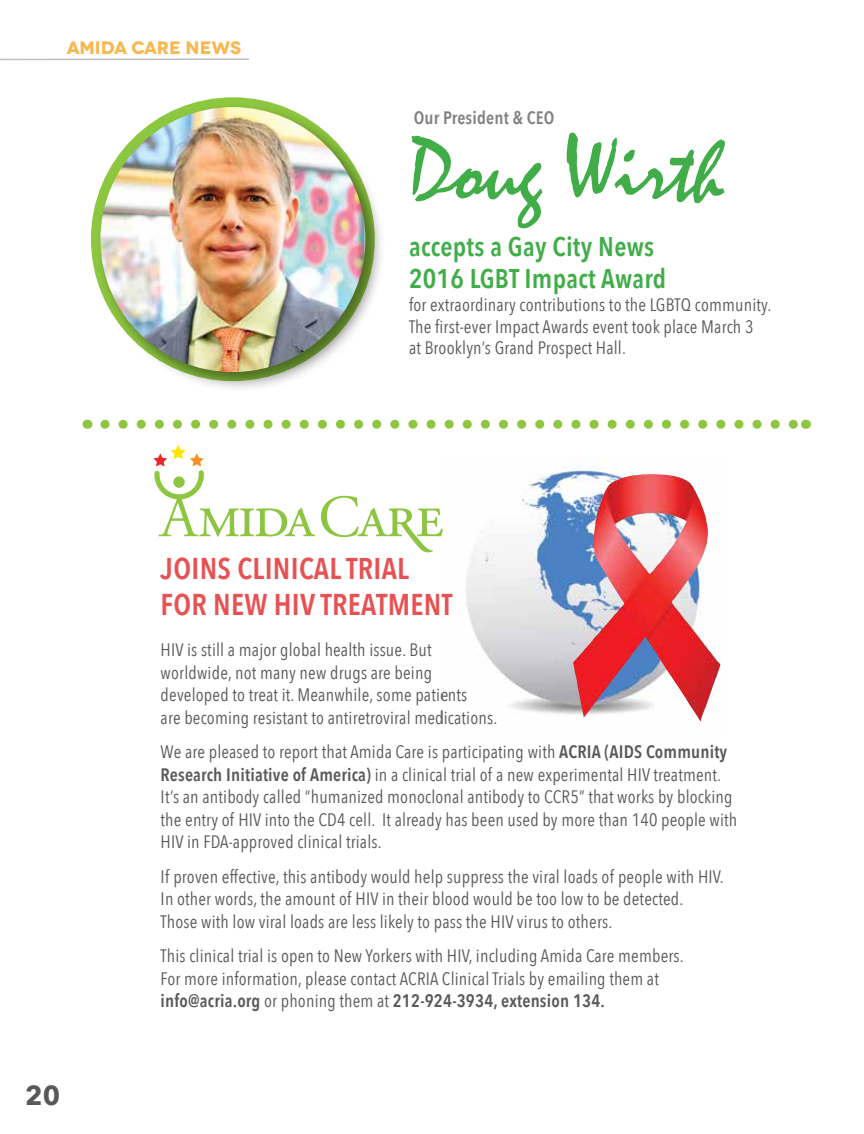
<style>
.page{position:relative;width:864px;height:1134px;background:#fff}
.page>*{position:absolute;margin:0;border:0;box-sizing:border-box;transform-origin:0 0}
.t1{font:90px "Mistral";letter-spacing:-.01em;color:#41ad49}
.t2{font:600 30px/36px "Avenir Next Condensed";letter-spacing:.01em;color:#e75153}
.t3{font:600 27px/32.4px "Avenir Next Condensed";letter-spacing:.01em;color:#41ad49}
.t4{font:700 27px "Avenir Next";color:#58595b}
.t5{font:18px/22.5px "Avenir Next Condensed";letter-spacing:.01em;color:#58595b}
.t6{font:600 18px "Avenir Next Condensed";letter-spacing:.01em;color:#808285}
.t7{font:700 18px "Novecentowide";letter-spacing:-.01em;color:#f6b84f}
.s1{font-weight:600}
</style>
<div class="page">
<hr style="left:0;top:58px;width:249px;height:2px;background:#bcbec0">
<svg style="left:105px;top:420px;width:692px;height:9px"></svg>
<svg style="left:153px;top:445px;width:289px;height:108px"></svg>
<div style="left:153px;top:542px;width:257px;height:19px;background:#fff"></div>
<img style="left:442px;top:457px;width:279px;height:265px">
<img style="left:573px;top:474px;width:147px;height:247px">
<div style="left:96px;top:103px;width:290px;height:290px;background:#000;opacity:.45"></div>
<img style="left:100px;top:107px;width:265px;height:265px;border-radius:132px">
<p class="t7" style="left:67px;top:37px;width:176px">AMIDA CARE NEWS</p>
<p class="t6" style="left:414px;top:107px;width:142px">Our President &amp; CEO</p>
<h1 class="t1" style="left:409px;top:120px;width:317px">Doug Wirth</h1>
<h3 class="t3" style="left:409px;top:230px;width:259px">accepts a Gay City News<br>2016 LGBT Impact Award</h3>
<p class="t5" style="left:409px;top:294px;width:364px;line-height:21.6px">for extraordinary contributions to the LGBTQ community.<br>The first-ever Impact Awards event took place March 3<br>at Brooklyn’s Grand Prospect Hall.</p>
<h3 class="t4" style="left:25px;top:1079px;width:36px">20</h3>
<h2 class="t2" style="left:161px;top:550px;width:294px">JOINS CLINICAL TRIAL<br>FOR NEW HIV TREATMENT</h2>
<p class="t5" style="left:161px;top:639px;width:338px">HIV is still a major global health issue. But worldwide, not many new drugs are being developed to treat it. Meanwhile, some patients<br>are becoming resistant to antiretroviral medications.</p>
<p class="t5" style="left:161px;top:741px;width:578px">We are pleased to report that Amida Care is participating with <span class="s1">ACRIA (AIDS Community Research Initiative of America)</span> in a clinical trial of a new experimental HIV treatment.<br>It’s an antibody called “humanized monoclonal antibody to CCR5” that works by blocking the entry of HIV into the CD4 cell. It already has been used by more than 140 people with HIV in FDA-approved clinical trials.</p>
<p class="t5" style="left:161px;top:865px;width:565px">If proven effective, this antibody would help suppress the viral loads of people with HIV.<br>In other words, the amount of HIV in their blood would be too low to be detected.<br>Those with low viral loads are less likely to pass the HIV virus to others.</p>
<p class="t5" style="left:161px;top:945px;width:525px">This clinical trial is open to New Yorkers with HIV, including Amida Care members.<br>For more information, please contact ACRIA Clinical Trials by emailing them at <span class="s1">info@acria.org</span> or phoning them at <span class="s1">212-924-3934, extension 134.</span></p>
</div>
